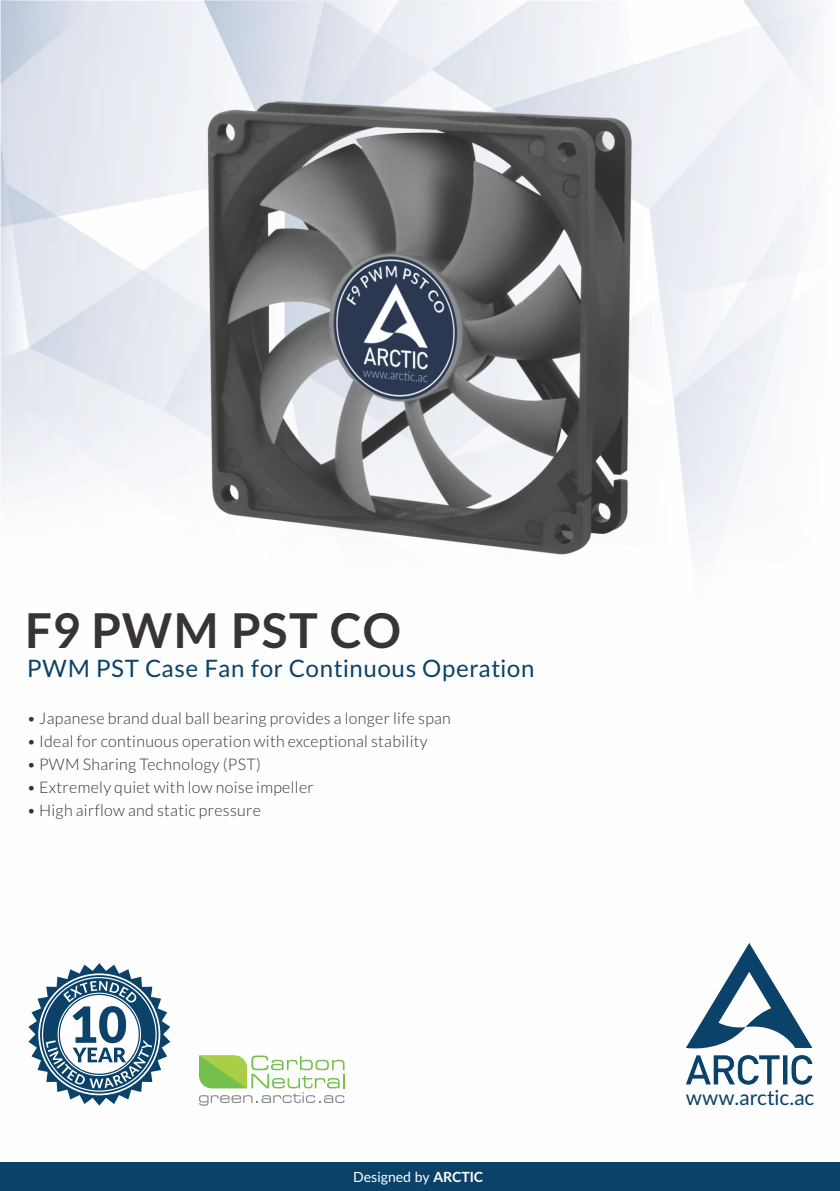
<style>
.page{position:relative;width:840px;height:1191px;background:#fff}
.page>*{position:absolute;margin:0;border:0;box-sizing:border-box;transform-origin:0 0}
.t1{font:700 48px "Lato";letter-spacing:.025em;color:#383336}
.t2{font:24px "Lato";letter-spacing:.025em;color:#0a4269}
.t3{font:20.6px "Lato";color:#0a4269}
.t4{font:300 16px "Lato";letter-spacing:.02em;color:#383336}
.t5{font:14px "Lato";color:#fff}
.s1{font-weight:700}
</style>
<div class="page">
<img style="left:0;top:0;width:822px;height:1106px">
<div style="left:0;top:1162px;width:839px;height:29px;background:#0a4269"></div>
<svg style="left:28px;top:963px;width:142px;height:142px"></svg>
<svg style="left:685px;top:943px;width:127px;height:141px"></svg>
<svg style="left:199px;top:1055px;width:145px;height:50px"></svg>
<h1 class="t1" style="left:25px;top:609px;width:378px">F9 PWM PST CO</h1>
<h2 class="t2" style="left:27px;top:657px;width:508px">PWM PST Case Fan for Continuous Operation</h2>
<p class="t4" style="left:27px;top:710px;width:425px">• Japanese brand dual ball bearing provides a longer life span</p>
<p class="t4" style="left:27px;top:734px;width:402px">• Ideal for continuous operation with exceptional stability</p>
<p class="t4" style="left:27px;top:757px;width:235px">• PWM Sharing Technology (PST)</p>
<p class="t4" style="left:27px;top:780px;width:288px">• Extremely quiet with low noise impeller</p>
<p class="t4" style="left:27px;top:803px;width:236px">• High airflow and static pressure</p>
<p class="t5" style="left:353px;top:1170px;width:131px">Designed by <span class="s1">ARCTIC</span></p>
<p class="t3" style="left:685px;top:1088px;width:130px">www.arctic.ac</p>
</div>
